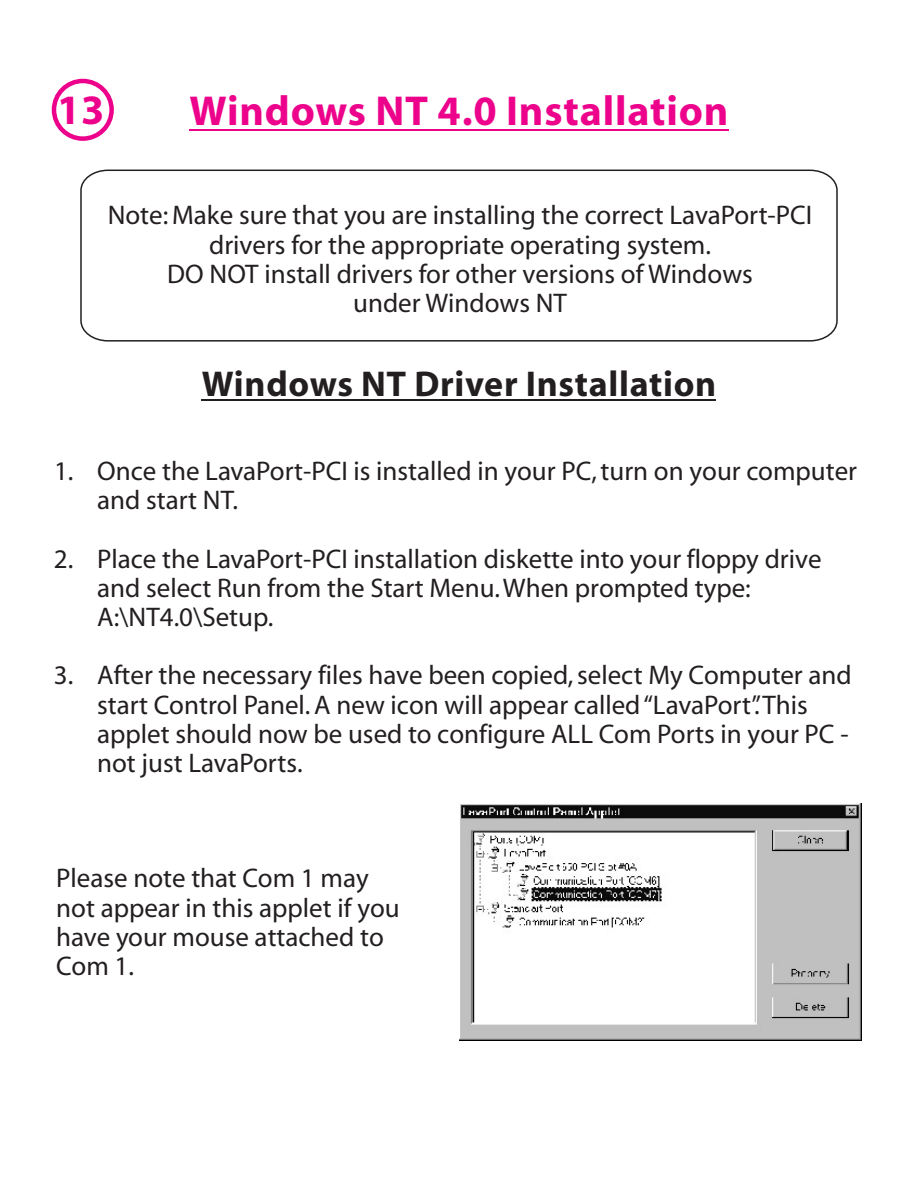
<style>
.page{position:relative;width:918px;height:1188px;background:#fff}
.page>*{position:absolute;margin:0;border:0;box-sizing:border-box;transform-origin:0 0}
.t1{font:700 42px "Myriad";letter-spacing:.02em;color:#ed028c}
.t2{font:700 36px "Myriad";letter-spacing:.02em;color:#231f20}
.t3{font:27px/29.1px "Myriad";color:#231f20}
</style>
<div class="page">
<hr style="left:189px;top:129px;width:540px;height:2px;background:#ed028c">
<hr style="left:202px;top:399px;width:514px;height:1px;background:#231f20">
<svg style="left:80px;top:169px;width:758px;height:173px"></svg>
<img style="left:459px;top:804px;width:403px;height:236px">
<div style="left:52px;top:79px;width:62px;height:62px;border:5px solid #ed028c;border-radius:50%"></div>
<h1 class="t1" style="left:57px;top:92px;width:49px">13</h1>
<h1 class="t1" style="left:189px;top:94px;width:541px">Windows NT 4.0 Installation</h1>
<p class="t3" style="left:108px;top:203px;width:706px;text-align:center">Note: Make sure that you are installing the correct LavaPort-PCI drivers for the appropriate operating system.<br>DO NOT install drivers for other versions of Windows<br>under Windows NT</p>
<h2 class="t2" style="left:202px;top:369px;width:516px">Windows NT Driver Installation</h2>
<p class="t3" style="left:97px;top:459px;width:761px;text-indent:-43px">1. Once the LavaPort-PCI is installed in your PC, turn on your computer and start NT.</p>
<p class="t3" style="left:97px;top:546px;width:726px;text-indent:-43px">2. Place the LavaPort-PCI installation diskette into your floppy drive and select Run from the Start Menu.When prompted type:<br>A:\NT4.0\Setup.</p>
<p class="t3" style="left:97px;top:663px;width:756px;text-indent:-43px">3. After the necessary files have been copied, select My Computer and start Control Panel. A new icon will appear called “LavaPort”.This applet should now be used to configure ALL Com Ports in your PC - not just LavaPorts.</p>
<p class="t3" style="left:56px;top:866px;width:345px">Please note that Com 1 may not appear in this applet if you have your mouse attached to<br>Com 1.</p>
</div>
